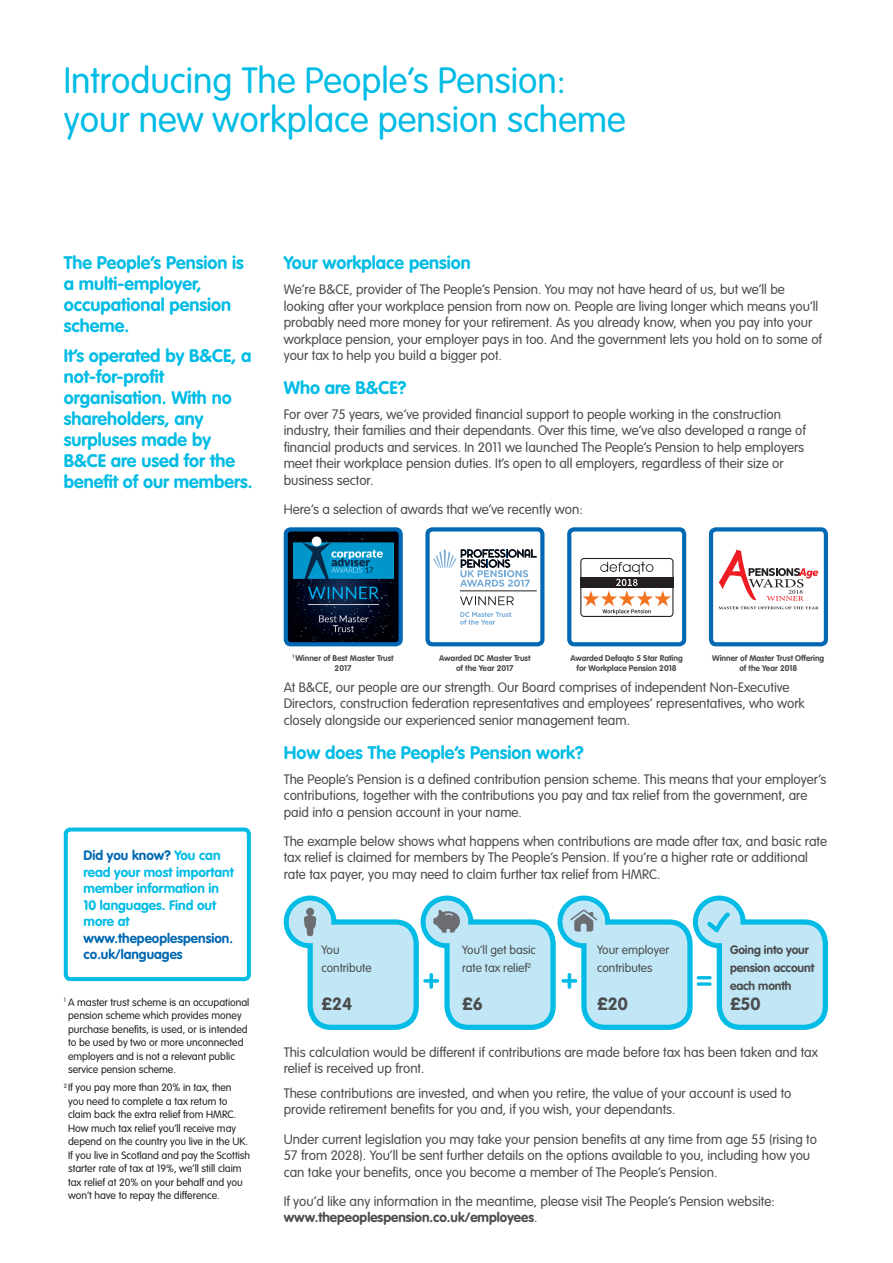
<style>
.page{position:relative;width:893px;height:1263px;background:#fff}
.page>*{position:absolute;margin:0;border:0;box-sizing:border-box;transform-origin:0 0}
._2__Subheading_1_-_2{font:300 36px/39px "VAG Rounded Std";color:#02bce5}
._3__Subheading_2_-_1{font:700 18px/21px "VAG Rounded Std";color:#02bce5}
.t1{font:700 17.55px "VAG Rounded Std";color:#4b4c4d}
._4__Body_Text_9_11{font:300 13.5px/16.5px "VAG Rounded Std";color:#4b4c4d}
._6__Bulleted_body_co{font:300 13.5px/16.5px "VAG Rounded Std";color:#4b4c4d}
._6__Bulleted_body_co-2{font:700 13.5px/16.5px "VAG Rounded Std";color:#02bce5}
.t2{font:300 12px/18px "VAG Rounded Std";color:#4b4c4d}
.t3{font:700 12px/18px "VAG Rounded Std";letter-spacing:-.01em;color:#4b4c4d}
._4__Body_Text_9_11-2{font:300 10.5px/13.5px "VAG Rounded Std";color:#231f20}
.Captions{font:700 8.25px/9.8px "VAG Rounded Std";color:#4b4c4d;text-align:center}
.s1{color:#0168b3}
.s2{font-weight:700}
</style>
<div class="page">
<svg style="left:423px;top:973px;width:16px;height:16px"></svg>
<div style="left:284px;top:895px;width:52px;height:53px;border:5px solid #02bce5;border-radius:50%"></div>
<div style="left:310px;top:922px;width:106px;height:105px;background:#c1e7f6;border-radius:21px"></div>
<div style="left:307px;top:919px;width:112px;height:111px;border:5px solid #02bce5;border-radius:21px"></div>
<div style="left:289px;top:901px;width:42px;height:42px;background:#c1e7f6;border-radius:50%"></div>
<svg style="left:304px;top:908px;width:12px;height:28px"></svg>
<svg style="left:561px;top:973px;width:16px;height:16px"></svg>
<hr style="left:697px;top:976px;width:15px;height:3px;background:#02bce5;border-radius:2px">
<svg style="left:697px;top:982px;width:15px;height:4px"></svg>
<div style="left:557px;top:895px;width:53px;height:53px;border:5px solid #02bce5;border-radius:50%"></div>
<div style="left:584px;top:922px;width:106px;height:105px;background:#c1e7f6;border-radius:21px"></div>
<div style="left:581px;top:919px;width:112px;height:111px;border:5px solid #02bce5;border-radius:21px"></div>
<div style="left:563px;top:901px;width:42px;height:42px;background:#c1e7f6;border-radius:50%"></div>
<svg style="left:570px;top:910px;width:27px;height:21px"></svg>
<div style="left:693px;top:895px;width:53px;height:53px;border:5px solid #02bce5;border-radius:50%"></div>
<div style="left:719px;top:922px;width:106px;height:105px;background:#c1e7f6;border-radius:21px"></div>
<div style="left:717px;top:919px;width:111px;height:111px;border:5px solid #02bce5;border-radius:21px"></div>
<div style="left:698px;top:901px;width:42px;height:42px;background:#c1e7f6;border-radius:50%"></div>
<svg style="left:703px;top:912px;width:27px;height:27px"></svg>
<div style="left:421px;top:895px;width:52px;height:53px;border:5px solid #02bce5;border-radius:50%"></div>
<div style="left:447px;top:922px;width:106px;height:105px;background:#c1e7f6;border-radius:21px"></div>
<div style="left:444px;top:919px;width:112px;height:111px;border:5px solid #02bce5;border-radius:21px"></div>
<div style="left:426px;top:901px;width:42px;height:42px;background:#c1e7f6;border-radius:50%"></div>
<svg style="left:433px;top:910px;width:27px;height:23px"></svg>
<svg style="left:580px;top:558px;width:93px;height:59px"></svg>
<div style="left:567px;top:527px;width:119px;height:119px;border:4px solid #0168b3;border-radius:5px"></div>
<svg style="left:718px;top:550px;width:100px;height:59px"></svg>
<div style="left:709px;top:527px;width:119px;height:119px;border:4px solid #0168b3;border-radius:5px"></div>
<div style="left:286px;top:529px;width:115px;height:115px;background:#00010d;border-radius:5px"></div>
<img style="left:293px;top:532px;width:100px;height:109px">
<div style="left:284px;top:527px;width:119px;height:119px;border:4px solid #0168b3;border-radius:5px"></div>
<svg style="left:433px;top:549px;width:104px;height:38px"></svg>
<svg style="left:460px;top:596px;width:54px;height:9px"></svg>
<hr style="left:460px;top:591px;width:77px;height:1px;background:#231f20">
<svg style="left:460px;top:612px;width:51px;height:13px"></svg>
<div style="left:425px;top:527px;width:119px;height:119px;border:4px solid #0168b3;border-radius:5px"></div>
<div style="left:64px;top:827px;width:187px;height:154px;border:4px solid #02bce5;border-radius:5px"></div>
<p class="_2__Subheading_1_-_2" style="left:64px;top:62px;width:563px">Introducing The People’s Pension: your new workplace pension scheme</p>
<p class="_3__Subheading_2_-_1" style="left:64px;top:253px;width:182px">The People’s Pension is a multi-employer, occupational pension scheme.</p>
<p class="_3__Subheading_2_-_1" style="left:64px;top:345px;width:190px">It’s operated by B&amp;CE, a not-for-profit organisation. With no shareholders, any surpluses made by<br>B&amp;CE are used for the benefit of our members.</p>
<p class="_3__Subheading_2_-_1" style="left:284px;top:253px;width:189px">Your workplace pension</p>
<p class="_4__Body_Text_9_11" style="left:284px;top:281px;width:540px">We’re B&amp;CE, provider of The People’s Pension. You may not have heard of us, but we’ll be looking after your workplace pension from now on. People are living longer which means you’ll probably need more money for your retirement. As you already know, when you pay into your workplace pension, your employer pays in too. And the government lets you hold on to some of your tax to help you build a bigger pot.</p>
<p class="_3__Subheading_2_-_1" style="left:284px;top:378px;width:124px">Who are B&amp;CE?</p>
<p class="_4__Body_Text_9_11" style="left:284px;top:406px;width:524px">For over 75 years, we’ve provided financial support to people working in the construction industry, their families and their dependants. Over this time, we’ve also developed a range of financial products and services. In 2011 we launched The People’s Pension to help employers meet their workplace pension duties. It’s open to all employers, regardless of their size or business sector.</p>
<p class="_4__Body_Text_9_11" style="left:284px;top:502px;width:300px">Here’s a selection of awards that we’ve recently won:</p>
<p class="_6__Bulleted_body_co-2" style="left:84px;top:847px;width:152px"><span class="s1">Did you know?</span> You can read your most important member information in<br>10 languages. Find out more at <span class="s1">www.thepeoplespension. co.uk/languages</span></p>
<p class="_4__Body_Text_9_11-2" style="left:68px;top:996px;width:183px;text-indent:-4px"><sup>1</sup> A master trust scheme is an occupational pension scheme which provides money purchase benefits, is used, or is intended to be used by two or more unconnected employers and is not a relevant public service pension scheme.</p>
<p class="_4__Body_Text_9_11-2" style="left:68px;top:1081px;width:184px;text-indent:-4px"><sup>2</sup> If you pay more than 20% in tax, then<br>you need to complete a tax return to claim back the extra relief from HMRC.<br>How much tax relief you’ll receive may depend on the country you live in the UK.<br>If you live in Scotland and pay the Scottish starter rate of tax at 19%, we’ll still claim tax relief at 20% on your behalf and you won’t have to repay the difference.</p>
<p class="Captions" style="left:292px;top:654px;width:103px"><sup>1</sup> Winner of Best Master Trust<br>2017</p>
<p class="Captions" style="left:439px;top:654px;width:93px">Awarded DC Master Trust of the Year 2017</p>
<p class="Captions" style="left:570px;top:654px;width:114px">Awarded Defaqto 5 Star Rating for Workplace Pension 2018</p>
<p class="Captions" style="left:712px;top:654px;width:114px">Winner of Master Trust Offering of the Year 2018</p>
<p class="_4__Body_Text_9_11" style="left:284px;top:679px;width:523px">At B&amp;CE, our people are our strength. Our Board comprises of independent Non-Executive<br>Directors, construction federation representatives and employees’ representatives, who work closely alongside our experienced senior management team.</p>
<p class="_3__Subheading_2_-_1" style="left:284px;top:742px;width:302px">How does The People’s Pension work?</p>
<p class="_4__Body_Text_9_11" style="left:284px;top:771px;width:544px">The People’s Pension is a defined contribution pension scheme. This means that your employer’s contributions, together with the contributions you pay and tax relief from the government, are paid into a pension account in your name.</p>
<p class="_6__Bulleted_body_co" style="left:284px;top:833px;width:545px">The example below shows what happens when contributions are made after tax, and basic rate tax relief is claimed for members by The People’s Pension. If you’re a higher rate or additional rate tax payer, you may need to claim further tax relief from HMRC.</p>
<p class="t2" style="left:321px;top:941px;width:52px">You contribute</p>
<p class="t1" style="left:321px;top:993px;width:32px">£24</p>
<p class="t2" style="left:462px;top:941px;width:75px">You’ll get basic rate tax relief<sup>2</sup></p>
<p class="t1" style="left:462px;top:993px;width:22px">£6</p>
<p class="t2" style="left:597px;top:941px;width:73px">Your employer contributes</p>
<p class="t1" style="left:597px;top:993px;width:32px">£20</p>
<p class="t3" style="left:730px;top:941px;width:86px">Going into your pension account each month</p>
<p class="t1" style="left:730px;top:993px;width:32px">£50</p>
<p class="_6__Bulleted_body_co" style="left:284px;top:1044px;width:536px">This calculation would be different if contributions are made before tax has been taken and tax relief is received up front.</p>
<p class="_4__Body_Text_9_11" style="left:284px;top:1085px;width:509px">These contributions are invested, and when you retire, the value of your account is used to provide retirement benefits for you and, if you wish, your dependants.</p>
<p class="_6__Bulleted_body_co" style="left:284px;top:1131px;width:535px">Under current legislation you may take your pension benefits at any time from age 55 (rising to<br>57 from 2028). You’ll be sent further details on the options available to you, including how you can take your benefits, once you become a member of The People’s Pension.</p>
<p class="_6__Bulleted_body_co" style="left:284px;top:1193px;width:492px">If you’d like any information in the meantime, please visit The People’s Pension website: <span class="s2">www.thepeoplespension.co.uk/employees</span>.</p>
</div>
